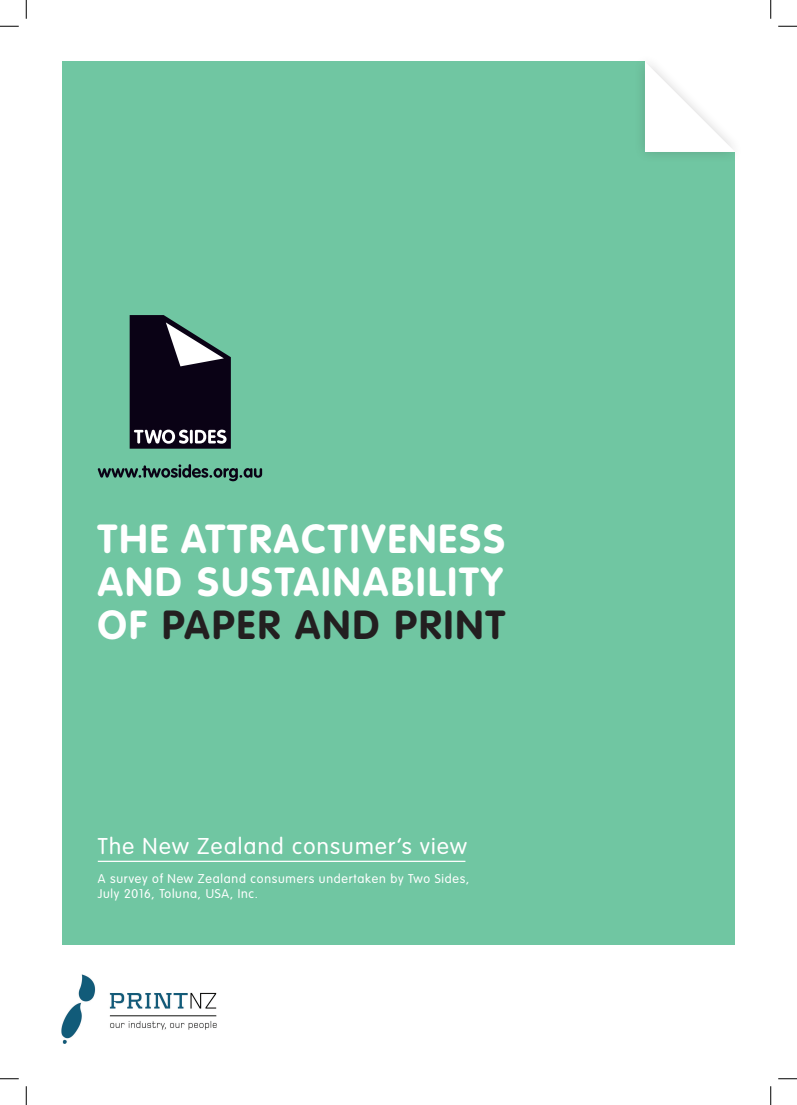
<style>
.page{position:relative;width:797px;height:1105px;background:#fff}
.page>*{position:absolute;margin:0;border:0;box-sizing:border-box;transform-origin:0 0}
.t1{font:700 40px/43.1px "VAG Rounded";letter-spacing:.06em;color:#fff;text-align:justify}
.t2{font:300 22.5px "VAG Rounded";letter-spacing:.06em;color:#fff}
.t3{font:300 12.5px/15px "VAG Rounded";letter-spacing:.06em;color:#fff}
.s1{color:#231f20}
</style>
<div class="page">
<div style="left:62px;top:62px;width:672px;height:883px;background:#70c6a2"></div>
<hr style="left:98px;top:861px;width:367px;height:1px;background:#fff">
<div style="left:633px;top:52px;width:112px;height:112px;background:#231f20;opacity:.2"></div>
<div style="left:645px;top:62px;width:90px;height:90px;background:#fff"></div>
<svg style="left:130px;top:315px;width:101px;height:134px;background:#323640"></svg>
<svg style="left:98px;top:464px;width:164px;height:17px"></svg>
<img style="left:62px;top:974px;width:154px;height:69px">
<svg style="left:0;top:25px;width:19px;height:2px"></svg>
<svg style="left:778px;top:25px;width:19px;height:2px"></svg>
<svg style="left:0;top:1078px;width:19px;height:1px"></svg>
<svg style="left:778px;top:1078px;width:19px;height:1px"></svg>
<svg style="left:25px;top:0;width:2px;height:19px"></svg>
<svg style="left:25px;top:1086px;width:2px;height:19px"></svg>
<svg style="left:770px;top:0;width:1px;height:19px"></svg>
<svg style="left:770px;top:1086px;width:1px;height:19px"></svg>
<h1 class="t1" style="left:98px;top:517px;width:408px">THE ATTRACTIVENESS AND SUSTAINABILITY OF <span class="s1">PAPER AND PRINT</span></h1>
<h2 class="t2" style="left:98px;top:833px;width:370px">The New Zealand consumer’s view</h2>
<p class="t3" style="left:98px;top:871px;width:373px">A survey of New Zealand consumers undertaken by Two Sides,<br>July 2016, Toluna, USA, Inc.</p>
</div>
